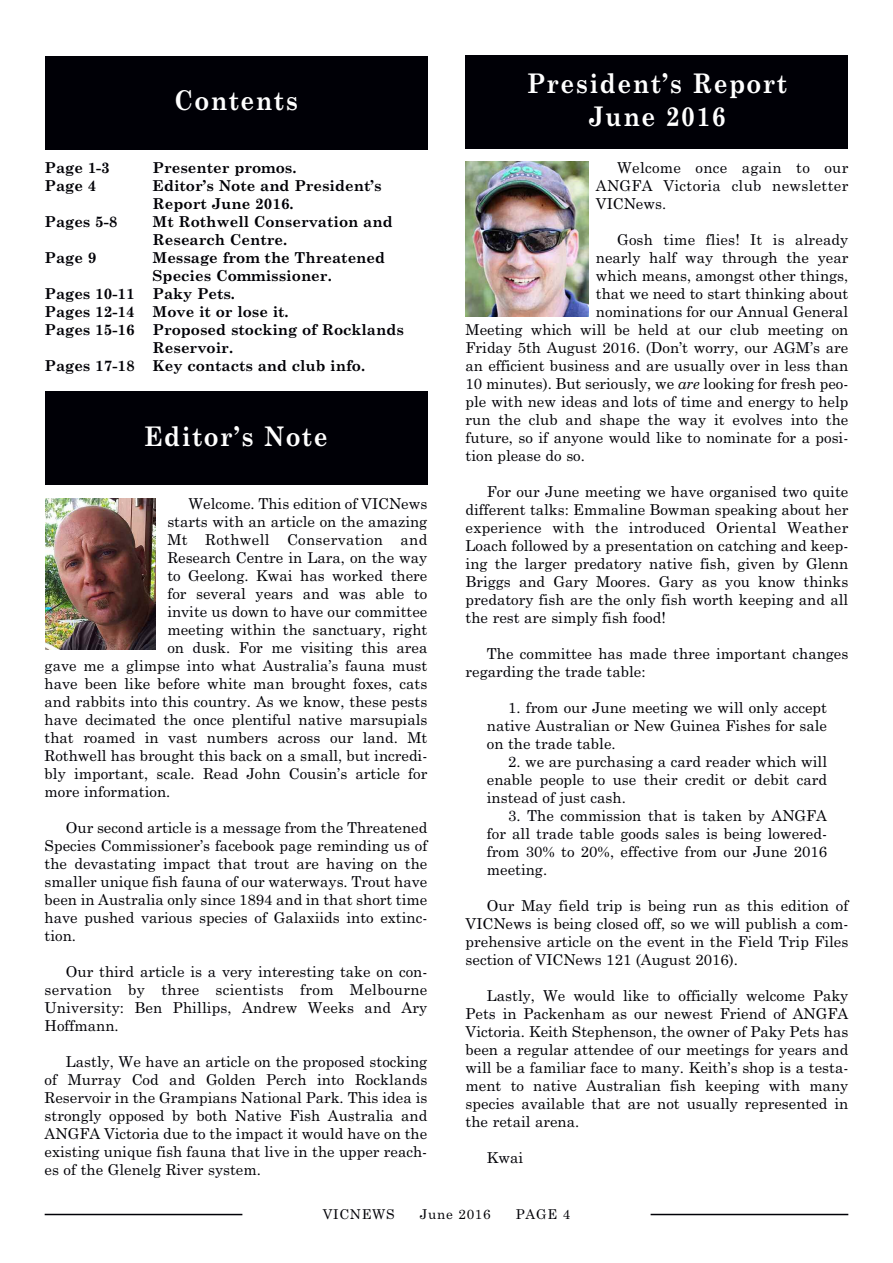
<style>
.page{position:relative;width:893px;height:1263px;background:#fff}
.page>*{position:absolute;margin:0;border:0;box-sizing:border-box;transform-origin:0 0}
.t1{font:700 27px/32.4px "Century Schoolbook";letter-spacing:.055em;color:#fff;text-align:center;scale:.9 1}
.t2{font:15px/18px "Century Schoolbook";color:#000006;text-align:justify}
.t3{font:700 15px/18px "Century Schoolbook";color:#000006}
.t4{font:15px "Century Schoolbook";letter-spacing:.02em;color:#000006}
.t5{font:13.5px "Century Schoolbook";letter-spacing:.055em;color:#000006}
.s1{font-style:italic}
</style>
<div class="page">
<hr style="left:45px;top:1214px;width:197px;height:1px;background:#000006">
<hr style="left:651px;top:1214px;width:197px;height:1px;background:#000006">
<div style="left:466px;top:55px;width:382px;height:94px;background:#000006"></div>
<div style="left:45px;top:56px;width:382px;height:94px;background:#000006"></div>
<img style="left:466px;top:162px;width:122px;height:155px">
<div style="left:45px;top:392px;width:382px;height:93px;background:#000006"></div>
<img style="left:46px;top:499px;width:110px;height:150px">
<h1 class="t1" style="left:174px;top:85px;width:139px">Contents</h1>
<p class="t3" style="left:45px;top:159px;width:67px">Page 1-3</p>
<p class="t3" style="left:153px;top:159px;width:145px">Presenter promos.</p>
<p class="t3" style="left:45px;top:177px;width:53px">Page 4</p>
<p class="t3" style="left:153px;top:177px;width:230px">Editor’s Note and President’s<br>Report June 2016.</p>
<p class="t3" style="left:45px;top:213px;width:74px">Pages 5-8</p>
<p class="t3" style="left:153px;top:213px;width:242px">Mt Rothwell Conservation and<br>Research Centre.</p>
<p class="t3" style="left:45px;top:249px;width:53px">Page 9</p>
<p class="t3" style="left:153px;top:249px;width:234px">Message from the Threatened</p>
<p class="t3" style="left:153px;top:267px;width:181px">Species Commissioner.</p>
<p class="t3" style="left:45px;top:285px;width:192px">Pages 10-11 Paky Pets.</p>
<p class="t3" style="left:45px;top:303px;width:246px">Pages 12-14 Move it or lose it.</p>
<p class="t3" style="left:45px;top:321px;width:361px">Pages 15-16 Proposed stocking of Rocklands</p>
<p class="t3" style="left:153px;top:339px;width:82px">Reservoir.</p>
<p class="t3" style="left:45px;top:357px;width:322px">Pages 17-18 Key contacts and club info.</p>
<h1 class="t1" style="left:144px;top:420px;width:205px">Editor’s Note</h1>
<p class="t2" style="left:189px;top:494px;width:240px">Welcome. This edition of VICNews</p>
<p class="t2" style="left:167px;top:512px;width:261px">starts with an article on the amazing</p>
<p class="t4" style="left:167px;top:531px;width:261px">Mt Rothwell Conservation and</p>
<p class="t2" style="left:167px;top:548px;width:261px">Research Centre in Lara, on the way</p>
<p class="t2" style="left:167px;top:566px;width:261px">to Geelong. Kwai has worked there</p>
<p class="t2" style="left:167px;top:584px;width:261px">for several years and was able to</p>
<p class="t2" style="left:167px;top:602px;width:261px">invite us down to have our committee</p>
<p class="t2" style="left:167px;top:620px;width:261px">meeting within the sanctuary, right</p>
<p class="t2" style="left:167px;top:638px;width:261px">on dusk. For me visiting this area</p>
<p class="t2" style="left:45px;top:656px;width:384px">gave me a glimpse into what Australia’s fauna must</p>
<p class="t2" style="left:45px;top:674px;width:384px">have been like before white man brought foxes, cats</p>
<p class="t2" style="left:45px;top:692px;width:384px">and rabbits into this country. As we know, these pests</p>
<p class="t2" style="left:45px;top:710px;width:384px">have decimated the once plentiful native marsupials</p>
<p class="t2" style="left:45px;top:728px;width:384px">that roamed in vast numbers across our land. Mt</p>
<p class="t2" style="left:45px;top:746px;width:384px">Rothwell has brought this back on a small, but incredi-</p>
<p class="t2" style="left:45px;top:764px;width:384px">bly important, scale. Read John Cousin’s article for</p>
<p class="t2" style="left:45px;top:782px;width:127px">more information.</p>
<p class="t2" style="left:45px;top:818px;width:384px;text-indent:21px">Our second article is a message from the Threatened Species Commissioner’s facebook page reminding us of the devastating impact that trout are having on the smaller unique fish fauna of our waterways. Trout have been in Australia only since 1894 and in that short time have pushed various species of Galaxiids into extinc&shy;tion.</p>
<p class="t2" style="left:45px;top:962px;width:384px;text-indent:21px">Our third article is a very interesting take on con&shy;servation by three scientists from Melbourne University: Ben Phillips, Andrew Weeks and Ary Hoffmann.</p>
<p class="t2" style="left:45px;top:1052px;width:384px;text-indent:21px">Lastly, We have an article on the proposed stocking of Murray Cod and Golden Perch into Rocklands Reservoir in the Grampians National Park. This idea is strongly opposed by both Native Fish Australia and ANGFA Victoria due to the impact it would have on the existing unique fish fauna that live in the upper reach&shy;es of the Glenelg River system.</p>
<h1 class="t1" style="left:527px;top:68px;width:291px">President’s Report<br>June 2016</h1>
<p class="t2" style="left:596px;top:159px;width:254px;text-indent:21px">Welcome once again to our ANGFA Victoria club newsletter VICNews.</p>
<p class="t2" style="left:617px;top:231px;width:233px">Gosh time flies! It is already</p>
<p class="t2" style="left:596px;top:249px;width:254px">nearly half way through the year</p>
<p class="t2" style="left:596px;top:267px;width:254px">which means, amongst other things,</p>
<p class="t2" style="left:596px;top:285px;width:254px">that we need to start thinking about</p>
<p class="t2" style="left:596px;top:303px;width:254px">nominations for our Annual General</p>
<p class="t2" style="left:466px;top:321px;width:384px">Meeting which will be held at our club meeting on</p>
<p class="t2" style="left:466px;top:339px;width:384px">Friday 5th August 2016. (Don’t worry, our AGM’s are</p>
<p class="t2" style="left:466px;top:357px;width:384px">an efficient business and are usually over in less than</p>
<p class="t2" style="left:466px;top:375px;width:384px">10 minutes). But seriously, we <span class="s1">are</span> looking for fresh peo-</p>
<p class="t2" style="left:466px;top:393px;width:384px">ple with new ideas and lots of time and energy to help</p>
<p class="t2" style="left:466px;top:411px;width:384px">run the club and shape the way it evolves into the</p>
<p class="t2" style="left:466px;top:429px;width:384px">future, so if anyone would like to nominate for a posi-</p>
<p class="t2" style="left:466px;top:447px;width:121px">tion please do so.</p>
<p class="t2" style="left:466px;top:483px;width:384px;text-indent:21px">For our June meeting we have organised two quite different talks: Emmaline Bowman speaking about her experience with the introduced Oriental Weather Loach followed by a presentation on catching and keep&shy;ing the larger predatory native fish, given by Glenn Briggs and Gary Moores. Gary as you know thinks predatory fish are the only fish worth keeping and all the rest are simply fish food!</p>
<p class="t2" style="left:466px;top:645px;width:384px;text-indent:21px">The committee has made three important changes regarding the trade table:</p>
<p class="t2" style="left:487px;top:699px;width:342px;text-indent:21px">1. from our June meeting we will only accept native Australian or New Guinea Fishes for sale on the trade table.</p>
<p class="t2" style="left:487px;top:753px;width:342px;text-indent:21px">2. we are purchasing a card reader which will enable people to use their credit or debit card instead of just cash.</p>
<p class="t2" style="left:487px;top:807px;width:342px;text-indent:21px">3. The commission that is taken by ANGFA for all trade table goods sales is being lowered&shy;from 30% to 20%, effective from our June 2016 meeting.</p>
<p class="t2" style="left:466px;top:897px;width:384px;text-indent:21px">Our May field trip is being run as this edition of VICNews is being closed off, so we will publish a com&shy;prehensive article on the event in the Field Trip Files section of VICNews 121 (August 2016).</p>
<p class="t2" style="left:466px;top:987px;width:384px;text-indent:21px">Lastly, We would like to officially welcome Paky Pets in Packenham as our newest Friend of ANGFA Victoria. Keith Stephenson, the owner of Paky Pets has been a regular attendee of our meetings for years and will be a familiar face to many. Keith’s shop is a testa&shy;ment to native Australian fish keeping with many species available that are not usually represented in the retail arena.</p>
<p class="t2" style="left:487px;top:1149px;width:38px">Kwai</p>
<p class="t5" style="left:323px;top:1206px;width:74px">VICNEWS</p>
<p class="t5" style="left:420px;top:1206px;width:72px">June 2016</p>
<p class="t5" style="left:516px;top:1206px;width:56px">PAGE 4</p>
</div>
